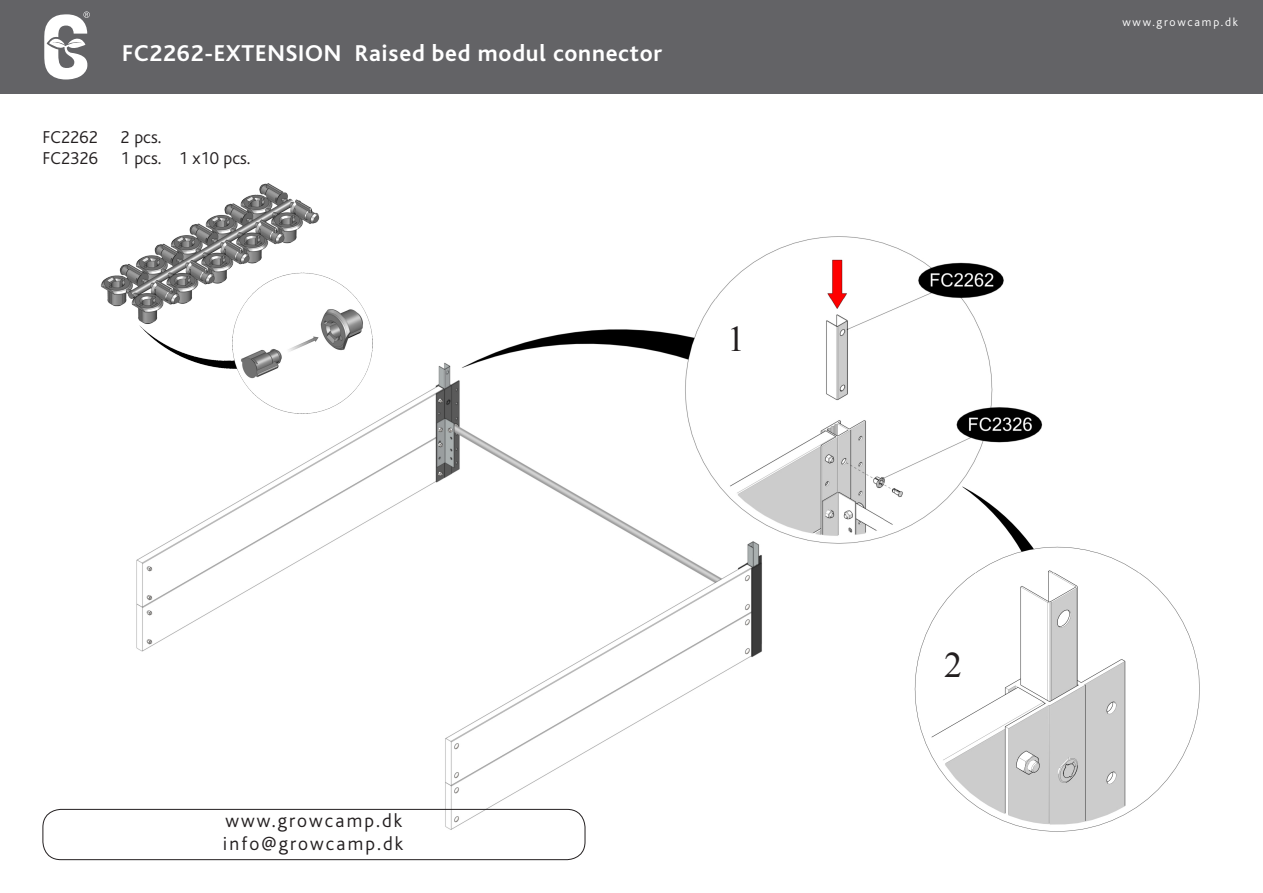
<style>
.page{position:relative;width:1263px;height:893px;background:#fff}
.page>*{position:absolute;margin:0;border:0;box-sizing:border-box;transform-origin:0 0}
.t1{font:36px "Times New Roman";color:#231f20}
.t2{font:700 24px "Bliss";letter-spacing:.03em;color:#fff}
.t3{font:300 19.5px "Bliss";letter-spacing:.11em;color:#231f20}
.t4{font:300 18px "Bliss";color:#231f20}
.t5{font:300 12px "Bliss";letter-spacing:.15em;color:#fff}
</style>
<div class="page">
<img style="left:105px;top:236px;width:1095px;height:611px">
<div style="left:43px;top:809px;width:542px;height:51px;border:1px solid #231f20;border-radius:18px"></div>
<div style="left:0;top:0;width:1263px;height:94px;background:#636366"></div>
<svg style="left:44px;top:11px;width:46px;height:69px"></svg>
<img style="left:100px;top:183px;width:289px;height:244px">
<p class="t2" style="left:122px;top:41px;width:541px">FC2262-EXTENSION Raised bed modul connector</p>
<p class="t4" style="left:43px;top:128px;width:57px">FC2262</p>
<p class="t4" style="left:121px;top:128px;width:42px">2 pcs.</p>
<p class="t4" style="left:43px;top:149px;width:57px">FC2326</p>
<p class="t4" style="left:121px;top:149px;width:131px">1 pcs. 1 x10 pcs.</p>
<p class="t1" style="left:727px;top:314px;width:19px">1</p>
<p class="t3" style="left:225px;top:811px;width:178px">www.growcamp.dk</p>
<p class="t3" style="left:223px;top:834px;width:182px">info@growcamp.dk</p>
<p class="t5" style="left:1122px;top:16px;width:117px">www.growcamp.dk</p>
<p class="t1" style="left:944px;top:639px;width:19px">2</p>
</div>
